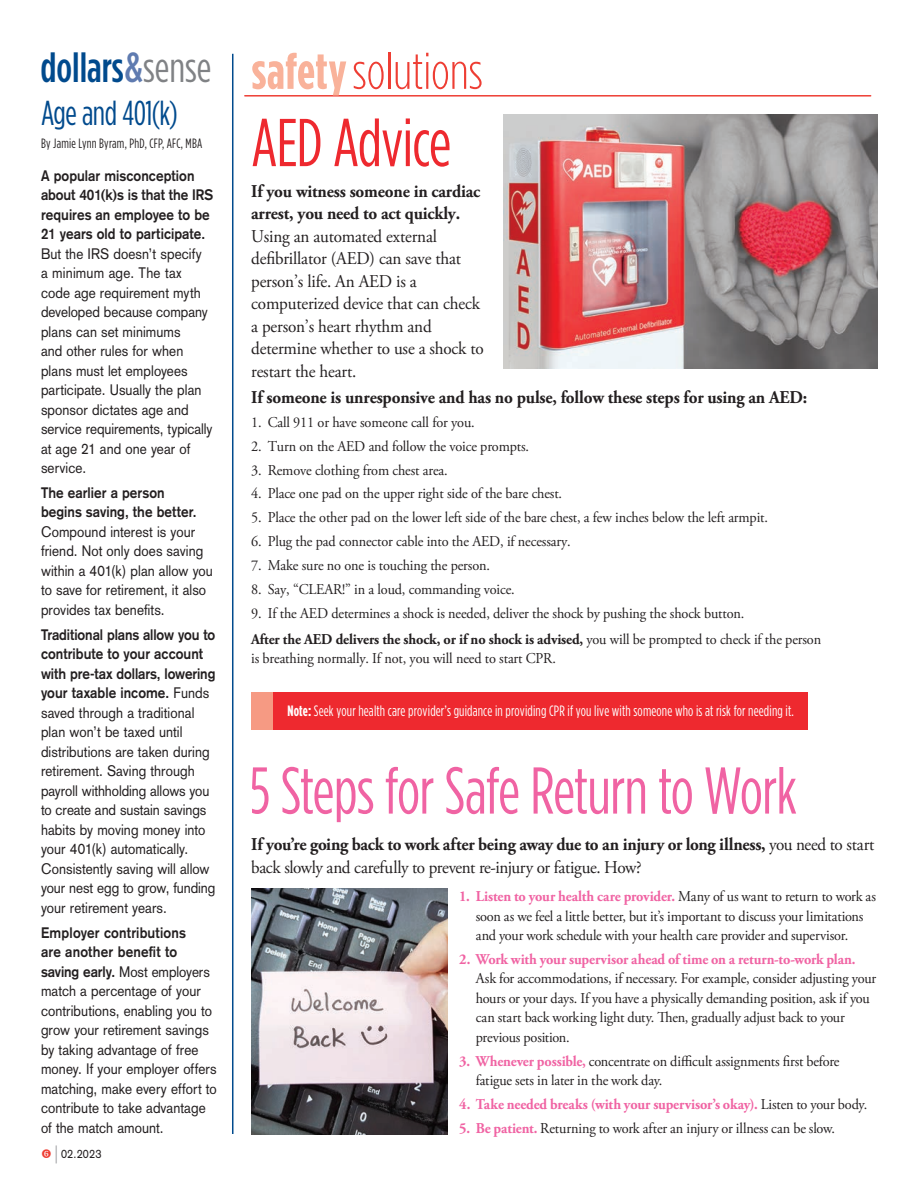
<style>
.page{position:relative;width:918px;height:1188px;background:#fff}
.page>*{position:absolute;margin:0;border:0;box-sizing:border-box;transform-origin:0 0}
.Subhead_HOPE__sans_s{font:67.5px "Gotham Condensed";letter-spacing:-.015em;color:#ee292f;scale:.95 1}
.t1{font:66px "Gotham Condensed";letter-spacing:-.015em;color:#f063a3;scale:.95 1}
.MainHeadline_HOPE{font:300 51px "Gotham Condensed";color:#ee3e34}
.TopBarHeald{font:500 42px "Gotham Condensed";color:#004a8d}
.t2{font:34.5px "Gotham Condensed";letter-spacing:-.015em;color:#004a8d;scale:.95 1}
.t3{font:18px/22.5px "Adobe Garamond Pro";letter-spacing:-.01em;color:#231f20;scale:.95 1}
.t4{font:700 18px "Adobe Garamond Pro";letter-spacing:-.01em;color:#231f20;scale:.95 1}
.t5{font:15px/19.5px "Adobe Garamond Pro";letter-spacing:-.01em;color:#231f20;scale:.95 1}
.t6{font:15px/19.5px "Akzidenz Grotesk";letter-spacing:.005em;color:#231f20;scale:.9 1}
.t7{font:15px "Gotham Condensed";letter-spacing:.01em;color:#fff;scale:.95 1}
.t8{font:700 15px "Adobe Garamond Pro";letter-spacing:-.01em;color:#f063a3;scale:.95 1}
.t9{font:13.5px "Gotham Condensed";letter-spacing:.02em;color:#231f20;scale:.95 1}
.Main_Body_Text_HOPE{font:12px "Akzidenz Grotesk";letter-spacing:.02em;color:#231f20;scale:.9 1}
.s1{color:#5f7bb0}
.s2{font-weight:400;color:#808285}
.s3{font-weight:700;color:#f9b29a}
.s4{font-weight:700}
.s5{font-weight:700;color:#f063a3}
.s6{font-weight:400;color:#231f20}
.s7{font-size:24px;color:#8a8c8f}
</style>
<div class="page">
<hr style="left:245px;top:95px;width:626px;height:2px;background:#ee3e34">
<hr style="left:232px;top:54px;width:1px;height:1080px;background:#004a8d">
<div style="left:251px;top:692px;width:557px;height:38px;background:#ee292f"></div>
<div style="left:251px;top:692px;width:21px;height:38px;background:#f69a83"></div>
<img style="left:503px;top:114px;width:375px;height:255px">
<img style="left:251px;top:889px;width:196px;height:245px">
<p class="TopBarHeald" style="left:40px;top:43px;width:173px">dollars <span class="s1">&amp;</span> <span class="s2">sense</span></p>
<p class="MainHeadline_HOPE" style="left:252px;top:42px;width:233px"><span class="s3">safety</span>solutions</p>
<p class="t2" style="left:41px;top:93px;width:145px">Age and 401(k)</p>
<p class="t9" style="left:41px;top:136px;width:171px">By Jamie Lynn Byram, PhD, CFP, AFC, MBA</p>
<p class="t6" style="left:41px;top:166px;width:193px"><span class="s4">A popular misconception about 401(k)s is that the IRS requires an employee to be<br>21 years old to participate.<br></span>But the IRS doesn’t specify<br>a minimum age. The tax code age requirement myth developed because company plans can set minimums<br>and other rules for when plans must let employees participate. Usually the plan sponsor dictates age and service requirements, typically at age 21 and one year of service.</p>
<p class="t6" style="left:41px;top:483px;width:192px"><span class="s4">The earlier a person<br>begins saving, the better.<br></span>Compound interest is your friend. Not only does saving within a 401(k) plan allow you to save for retirement, it also provides tax benefits.</p>
<p class="t6" style="left:41px;top:625px;width:195px"><span class="s4">Traditional plans allow you to contribute to your account with pre-tax dollars, lowering your taxable income.</span> Funds saved through a traditional plan won’t be taxed until distributions are taken during retirement. Saving through payroll withholding allows you to create and sustain savings habits by moving money into your 401(k) automatically.<br>Consistently saving will allow your nest egg to grow, funding your retirement years.</p>
<p class="t6" style="left:41px;top:923px;width:197px"><span class="s4">Employer contributions<br>are another benefit to saving early.</span> Most employers match a percentage of your contributions, enabling you to grow your retirement savings by taking advantage of free money. If your employer offers matching, make every effort to contribute to take advantage of the match amount.</p>
<p class="Subhead_HOPE__sans_s" style="left:251px;top:104px;width:212px">AED Advice</p>
<p class="t3" style="left:251px;top:181px;width:246px"><span class="s4">If you witness someone in cardiac arrest, you need to act quickly.<br></span>Using an automated external defibrillator (AED) can save that person’s life. An AED is a computerized device that can check a person’s heart rhythm and determine whether to use a shock to restart the heart.</p>
<p class="t4" style="left:251px;top:387px;width:587px">If someone is unresponsive and has no pulse, follow these steps for using an AED:</p>
<p class="t5" style="left:251px;top:413px;width:237px">1. Call 911 or have someone call for you.</p>
<p class="t5" style="left:251px;top:437px;width:294px">2. Turn on the AED and follow the voice prompts.</p>
<p class="t5" style="left:251px;top:461px;width:208px">3. Remove clothing from chest area.</p>
<p class="t5" style="left:251px;top:484px;width:329px">4. Place one pad on the upper right side of the bare chest.</p>
<p class="t5" style="left:251px;top:508px;width:546px">5. Place the other pad on the lower left side of the bare chest, a few inches below the left armpit.</p>
<p class="t5" style="left:251px;top:532px;width:338px">6. Plug the pad connector cable into the AED, if necessary.</p>
<p class="t5" style="left:251px;top:556px;width:253px">7. Make sure no one is touching the person.</p>
<p class="t5" style="left:251px;top:580px;width:279px">8. Say, “CLEAR!” in a loud, commanding voice.</p>
<p class="t5" style="left:251px;top:604px;width:521px">9. If the AED determines a shock is needed, deliver the shock by pushing the shock button.</p>
<p class="t5" style="left:251px;top:630px;width:601px"><span class="s4">After the AED delivers the shock, or if no shock is advised,</span> you will be prompted to check if the person is breathing normally. If not, you will need to start CPR.</p>
<p class="t7" style="left:288px;top:702px;width:534px"><span class="s4">Note:</span> Seek your health care provider’s guidance in providing CPR if you live with someone who is at risk for needing it.</p>
<p class="t1" style="left:250px;top:753px;width:578px">5 Steps for Safe Return to Work</p>
<p class="t3" style="left:251px;top:834px;width:658px"><span class="s4">If you’re going back to work after being away due to an injury or long illness,</span> you need to start back slowly and carefully to prevent re-injury or fatigue. How?</p>
<p class="t5" style="left:476px;top:887px;width:423px;text-indent:-17px"><span class="s5">1. Listen to your health care provider.</span> Many of us want to return to work as soon as we feel a little better, but it’s important to discuss your limitations and your work schedule with your health care provider and supervisor.</p>
<p class="t5" style="left:476px;top:950px;width:423px;text-indent:-17px"><span class="s5">2. Work with your supervisor ahead of time on a return-to-work plan.<br></span>Ask for accommodations, if necessary. For example, consider adjusting your hours or your days. If you have a physically demanding position, ask if you can start back working light duty. Then, gradually adjust back to your previous position.</p>
<p class="t5" style="left:476px;top:1052px;width:384px;text-indent:-16px"><span class="s5">3. Whenever possible,</span> concentrate on difficult assignments first before fatigue sets in later in the work day.</p>
<p class="t8" style="left:459px;top:1096px;width:431px">4. Take needed breaks (with your supervisor’s okay). <span class="s6">Listen to your body.</span></p>
<p class="t5" style="left:459px;top:1119px;width:397px"><span class="s5">5. Be patient.</span> Returning to work after an injury or illness can be slow.</p>
<p class="Main_Body_Text_HOPE" style="left:55px;top:1147px;width:53px"><span class="s7">|</span> 02.2023</p>
</div>
